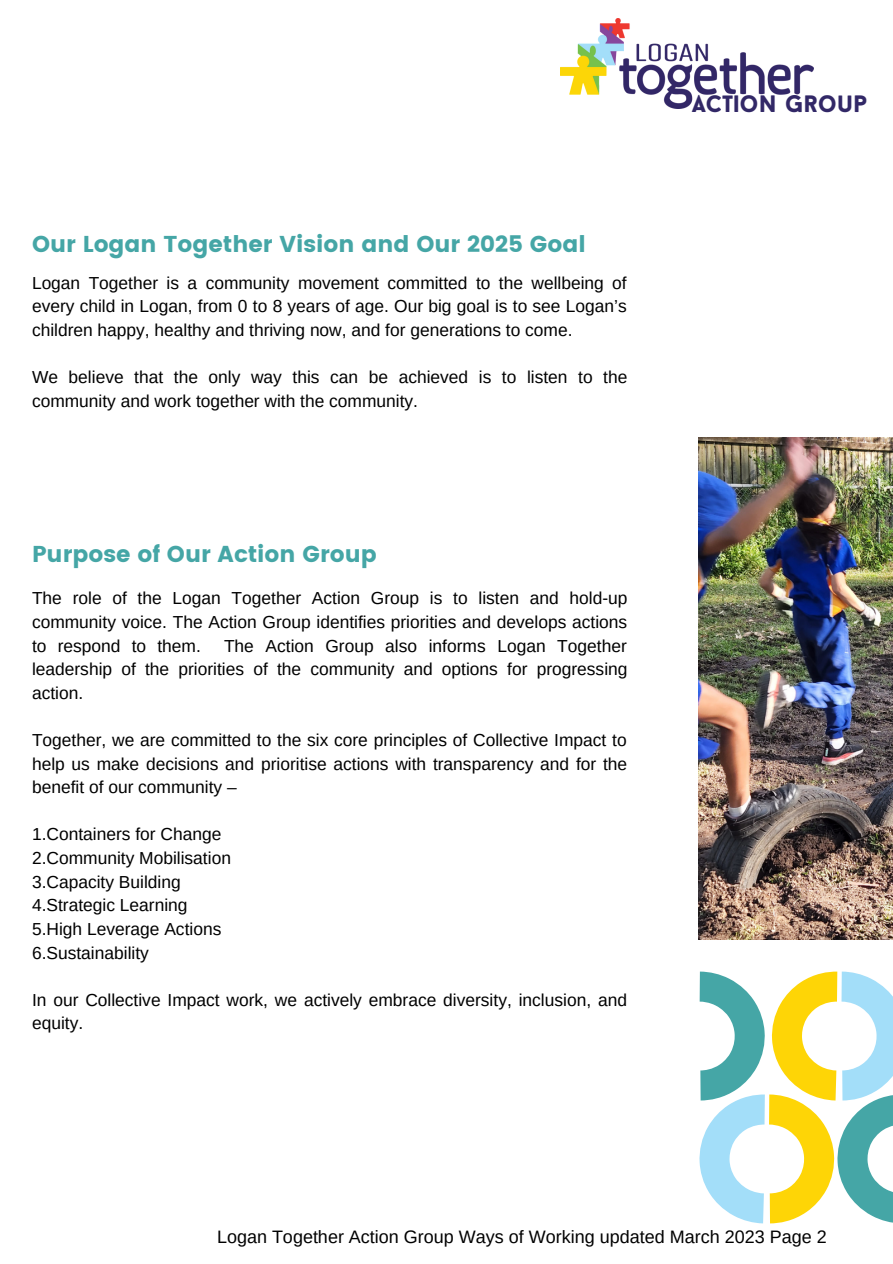
<style>
.page{position:relative;width:893px;height:1264px;background:#fff}
.page>*{position:absolute;margin:0;border:0;box-sizing:border-box;transform-origin:0 0}
.t1{font:900 24px "Baron Neue";color:#322867}
.t2{font:22.95px "Poppins";color:#45a6a6}
.t3{font:18px "Arimo";color:#000}
.t4{font:17.4px/23.5px "Arimo";color:#000;text-align:justify}
</style>
<div class="page">
<svg style="left:699px;top:971px;width:193px;height:252px"></svg>
<img style="left:698px;top:438px;width:194px;height:501px">
<img style="left:560px;top:18px;width:253px;height:90px">
<h2 class="t2" style="left:32px;top:231px;width:555px">Our Logan Together Vision and Our 2025 Goal</h2>
<p class="t4" style="left:32px;top:271px;width:596px">Logan Together is a community movement committed to the wellbeing of every child in Logan, from 0 to 8 years of age. Our big goal is to see Logan’s children happy, healthy and thriving now, and for generations to come.</p>
<p class="t4" style="left:32px;top:365px;width:597px">We believe that the only way this can be achieved is to listen to the community and work together with the community.</p>
<h2 class="t2" style="left:32px;top:540px;width:346px">Purpose of Our Action Group</h2>
<p class="t4" style="left:32px;top:586px;width:597px">The role of the Logan Together Action Group is to listen and hold-up community voice. The Action Group identifies priorities and develops actions to respond to them.</p>
<p class="t4" style="left:32px;top:633px;width:597px;text-indent:192px">The Action Group also informs Logan Together leadership of the priorities of the community and options for progressing action.</p>
<p class="t4" style="left:32px;top:728px;width:596px">Together, we are committed to the six core principles of Collective Impact to help us make decisions and prioritise actions with transparency and for the benefit of our community –</p>
<p class="t4" style="left:32px;top:822px;width:200px;text-align:left">1.Containers for Change<br>2.Community Mobilisation<br>3.Capacity Building<br>4.Strategic Learning<br>5.High Leverage Actions<br>6.Sustainability</p>
<p class="t4" style="left:32px;top:988px;width:596px">In our Collective Impact work, we actively embrace diversity, inclusion, and equity.</p>
<h1 class="t1" style="left:692px;top:94px;width:177px">ACTION GROUP</h1>
<p class="t3" style="left:217px;top:1226px;width:611px">Logan Together Action Group Ways of Working updated March 2023 Page 2</p>
</div>
